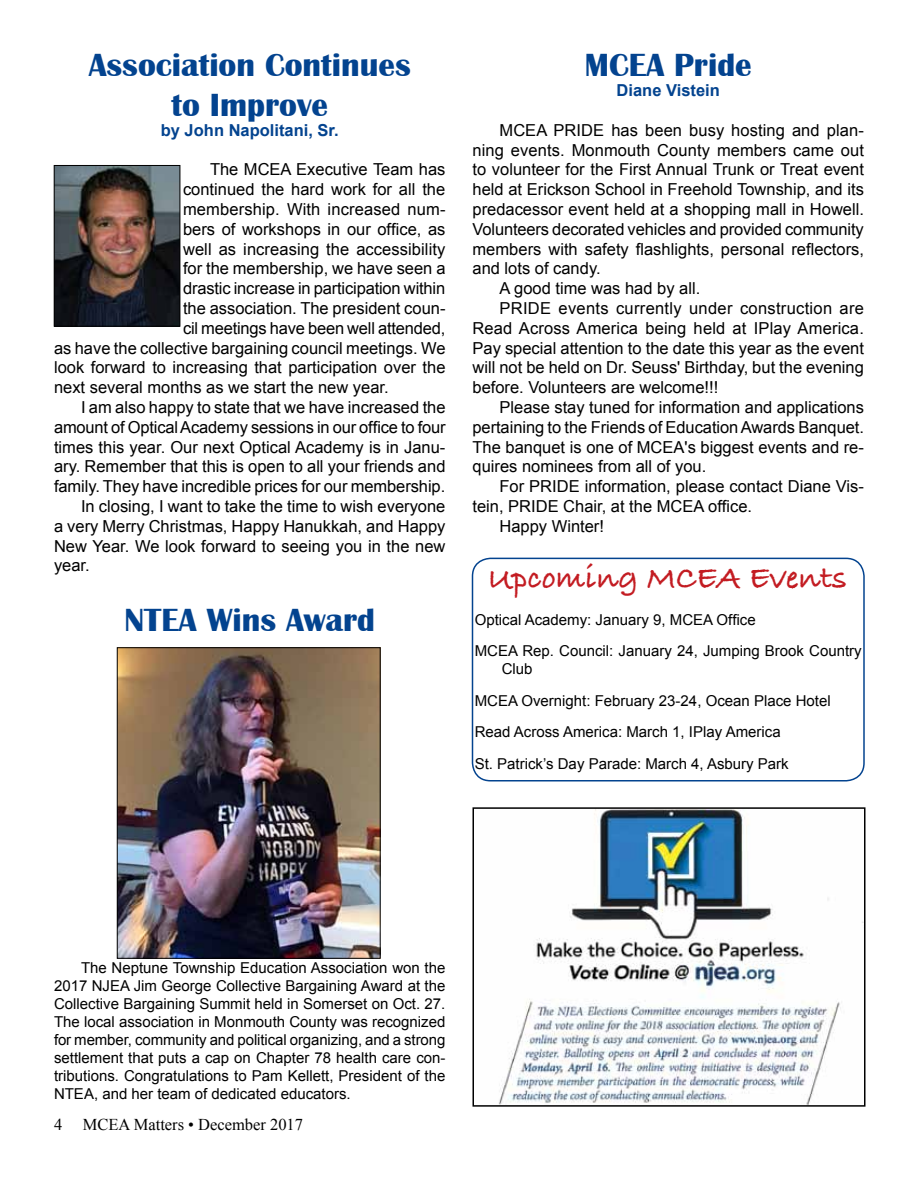
<style>
.page{position:relative;width:918px;height:1188px;background:#fff}
.page>*{position:absolute;margin:0;border:0;box-sizing:border-box;transform-origin:0 0}
.t1{font:700 33px/39.6px "Britannic";color:#03438f;text-align:center}
.t2{font:33px "Bradley Hand ITCTT Bold";color:#c31c22}
.t3{font:16.5px "Arial";color:#000}
.t4{font:16.5px "Arial";letter-spacing:.02em;color:#000}
.t5{font:700 16.5px "Arial";color:#03438f}
.t6{font:16.5px "Times New Roman";color:#000}
.t7{font:15px/18px "Arial";color:#000}
</style>
<div class="page">
<img style="left:499px;top:810px;width:364px;height:294px">
<div style="left:473px;top:807px;width:393px;height:300px;border:2px solid #000"></div>
<img style="left:119px;top:650px;width:259px;height:306px">
<div style="left:117px;top:648px;width:263px;height:310px;border:1px solid #000"></div>
<img style="left:56px;top:167px;width:122px;height:157px">
<div style="left:54px;top:165px;width:126px;height:161px;border:1px solid #000"></div>
<div style="left:472px;top:558px;width:393px;height:223px;border:2px solid #03438f;border-radius:18px"></div>
<h1 class="t1" style="left:89px;top:48px;width:324px">Association Continues to Improve</h1>
<p class="t5" style="left:161px;top:119px;width:179px">by John Napolitani, Sr.</p>
<p class="t3" style="left:210px;top:162px;width:237px">The MCEA Executive Team has</p>
<p class="t3" style="left:183px;top:182px;width:264px">continued the hard work for all the</p>
<p class="t3" style="left:183px;top:202px;width:264px">membership. With increased num-</p>
<p class="t3" style="left:183px;top:218px;width:264px">bers of workshops in our office, as</p>
<p class="t3" style="left:183px;top:242px;width:264px">well as increasing the accessibility</p>
<p class="t3" style="left:183px;top:261px;width:264px">for the membership, we have seen a</p>
<p class="t3" style="left:183px;top:281px;width:264px">drastic increase in participation within</p>
<p class="t3" style="left:183px;top:301px;width:264px">the association. The president coun-</p>
<p class="t3" style="left:183px;top:321px;width:264px">cil meetings have been well attended,</p>
<p class="t3" style="left:54px;top:341px;width:393px">as have the collective bargaining council meetings. We</p>
<p class="t3" style="left:54px;top:360px;width:393px">look forward to increasing that participation over the</p>
<p class="t3" style="left:54px;top:380px;width:336px">next several months as we start the new year.</p>
<p class="t3" style="left:81px;top:400px;width:366px">I am also happy to state that we have increased the</p>
<p class="t3" style="left:54px;top:416px;width:393px">amount of Optical Academy sessions in our office to four</p>
<p class="t3" style="left:54px;top:440px;width:393px">times this year. Our next Optical Academy is in Janu-</p>
<p class="t3" style="left:54px;top:459px;width:393px">ary. Remember that this is open to all your friends and</p>
<p class="t3" style="left:54px;top:479px;width:393px">family. They have incredible prices for our membership.</p>
<p class="t3" style="left:81px;top:499px;width:366px">In closing, I want to take the time to wish everyone</p>
<p class="t3" style="left:54px;top:519px;width:393px">a very Merry Christmas, Happy Hanukkah, and Happy</p>
<p class="t3" style="left:54px;top:539px;width:393px">New Year. We look forward to seeing you in the new</p>
<p class="t3" style="left:54px;top:558px;width:37px">year.</p>
<h1 class="t1" style="left:125px;top:603px;width:252px">NTEA Wins Award</h1>
<h1 class="t1" style="left:585px;top:48px;width:168px">MCEA Pride</h1>
<p class="t5" style="left:617px;top:84px;width:105px">Diane Vistein</p>
<p class="t3" style="left:500px;top:123px;width:366px">MCEA PRIDE has been busy hosting and plan-</p>
<p class="t3" style="left:473px;top:143px;width:393px">ning events. Monmouth County members came out</p>
<p class="t3" style="left:473px;top:162px;width:393px">to volunteer for the First Annual Trunk or Treat event</p>
<p class="t3" style="left:473px;top:182px;width:393px">held at Erickson School in Freehold Township, and its</p>
<p class="t3" style="left:473px;top:202px;width:393px">predacessor event held at a shopping mall in Howell.</p>
<p class="t3" style="left:473px;top:222px;width:393px">Volunteers decorated vehicles and provided community</p>
<p class="t3" style="left:473px;top:238px;width:393px">members with safety flashlights, personal reflectors,</p>
<p class="t3" style="left:473px;top:261px;width:130px">and lots of candy.</p>
<p class="t3" style="left:500px;top:281px;width:202px">A good time was had by all.</p>
<p class="t4" style="left:500px;top:301px;width:366px">PRIDE events currently under construction are</p>
<p class="t3" style="left:473px;top:321px;width:393px">Read Across America being held at IPlay America.</p>
<p class="t3" style="left:473px;top:341px;width:393px">Pay special attention to the date this year as the event</p>
<p class="t3" style="left:473px;top:360px;width:393px">will not be held on Dr. Seuss' Birthday, but the evening</p>
<p class="t3" style="left:473px;top:380px;width:247px">before. Volunteers are welcome!!!</p>
<p class="t3" style="left:500px;top:400px;width:366px">Please stay tuned for information and applications</p>
<p class="t3" style="left:473px;top:420px;width:393px">pertaining to the Friends of Education Awards Banquet.</p>
<p class="t3" style="left:473px;top:440px;width:393px">The banquet is one of MCEA's biggest events and re-</p>
<p class="t3" style="left:473px;top:459px;width:235px">quires nominees from all of you.</p>
<p class="t3" style="left:500px;top:479px;width:366px">For PRIDE information, please contact Diane Vis-</p>
<p class="t3" style="left:473px;top:495px;width:281px">tein, PRIDE Chair, at the MCEA office.</p>
<p class="t3" style="left:500px;top:519px;width:106px">Happy Winter!</p>
<h1 class="t2" style="left:488px;top:563px;width:361px">Upcoming MCEA Events</h1>
<p class="t7" style="left:475px;top:604px;width:389px;line-height:31.5px">Optical Academy: January 9, MCEA Office<br>MCEA Rep. Council: January 24, Jumping Brook Country</p>
<p class="t7" style="left:475px;top:654px;width:357px;line-height:31.5px;text-indent:27px">Club<br>MCEA Overnight: February 23-24, Ocean Place Hotel Read Across America: March 1, IPlay America<br>St. Patrick’s Day Parade: March 4, Asbury Park</p>
<p class="t7" style="left:54px;top:960px;width:393px;text-align:justify;text-indent:27px">The Neptune Township Education Association won the 2017 NJEA Jim George Collective Bargaining Award at the Collective Bargaining Summit held in Somerset on Oct. 27.<br>The local association in Monmouth County was recognized for member, community and political organizing, and a strong settlement that puts a cap on Chapter 78 health care con&shy;tributions. Congratulations to Pam Kellett, President of the NTEA, and her team of dedicated educators.</p>
<p class="t6" style="left:54px;top:1114px;width:10px">4</p>
<p class="t6" style="left:83px;top:1114px;width:222px">MCEA Matters • December 2017</p>
</div>
